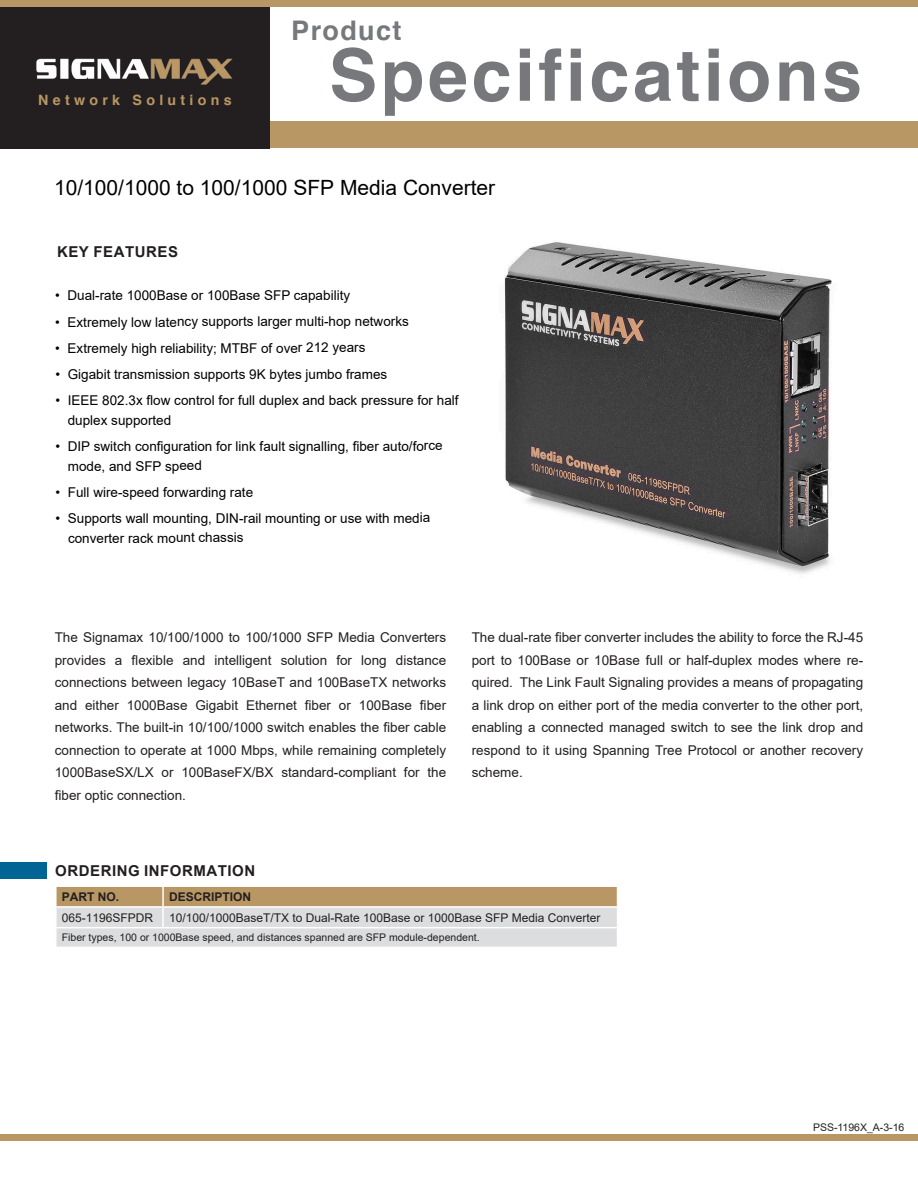
<style>
.page{position:relative;width:918px;height:1188px;background:#fff}
.page>*{position:absolute;margin:0;border:0;box-sizing:border-box;transform-origin:0 0}
.t1{font:700 72px "Helvetica";letter-spacing:.05em;color:#76787b}
.t2{font:700 27px "Helvetica";letter-spacing:.05em;color:#76787b}
.t3{font:21px "Arial";color:#000}
.t4{font:700 15px "Arial";letter-spacing:.035em;color:#231f20}
.t5{font:700 14.25px "Helvetica";letter-spacing:.3em;color:#b99764}
.t6{font:13.5px/22.5px "Arial";color:#231f20;text-align:justify}
.t7{font:13.5px/19.8px "Arial";letter-spacing:-.005em;color:#000}
.t8{font:12px "Arial";color:#231f20}
.t9{font:700 12px "Arial";color:#231f20}
.t10{font:10.5px "Arial";color:#231f20}
</style>
<div class="page">
<div style="left:0;top:0;width:918px;height:7px;background:#b99764"></div>
<div style="left:0;top:7px;width:270px;height:141px;background:#231f20"></div>
<div style="left:270px;top:122px;width:648px;height:26px;background:#b99764"></div>
<img style="left:37px;top:58px;width:196px;height:27px">
<div style="left:0;top:1134px;width:918px;height:7px;background:#b99764"></div>
<img style="left:504px;top:242px;width:328px;height:332px">
<div style="left:0;top:862px;width:47px;height:17px;background:#006494"></div>
<svg style="left:56px;top:886px;width:561px;height:61px;background:#d2c8b9"></svg>
<hr style="left:55px;top:906px;width:108px;height:2px;background:#fff">
<hr style="left:163px;top:906px;width:455px;height:2px;background:#fff">
<p class="t5" style="left:38px;top:91px;width:195px">Network Solutions</p>
<h2 class="t2" style="left:291px;top:14px;width:112px">Product</h2>
<h1 class="t1" style="left:329px;top:30px;width:535px">Specifications</h1>
<h3 class="t3" style="left:54px;top:173px;width:443px">10/100/1000 to 100/1000 SFP Media Converter</h3>
<p class="t4" style="left:57px;top:241px;width:123px">KEY FEATURES</p>
<p class="t7" style="left:55px;top:285px;width:296px">• Dual-rate 1000Base or 100Base SFP capability</p>
<p class="t7" style="left:55px;top:312px;width:355px">• Extremely low latency supports larger multi-hop networks</p>
<p class="t7" style="left:55px;top:338px;width:312px">• Extremely high reliability; MTBF of over 212 years</p>
<p class="t7" style="left:55px;top:364px;width:333px">• Gigabit transmission supports 9K bytes jumbo frames</p>
<p class="t7" style="left:68px;top:390px;width:392px;text-indent:-12px">• IEEE 802.3x flow control for full duplex and back pressure for half duplex supported</p>
<p class="t7" style="left:68px;top:436px;width:376px;text-indent:-12px">• DIP switch configuration for link fault signalling, fiber auto/force mode, and SFP speed</p>
<p class="t7" style="left:56px;top:482px;width:199px">• Full wire-speed forwarding rate</p>
<p class="t7" style="left:68px;top:508px;width:364px;text-indent:-12px">• Supports wall mounting, DIN-rail mounting or use with media converter rack mount chassis</p>
<p class="t6" style="left:55px;top:626px;width:393px">The Signamax 10/100/1000 to 100/1000 SFP Media Converters provides a flexible and intelligent solution for long distance connections between legacy 10BaseT and 100BaseTX networks and either 1000Base Gigabit Ethernet fiber or 100Base fiber networks. The built-in 10/100/1000 switch enables the fiber cable connection to operate at 1000 Mbps, while remaining completely 1000BaseSX/LX or 100BaseFX/BX standard-compliant for the fiber optic connection.</p>
<p class="t6" style="left:472px;top:626px;width:393px">The dual-rate fiber converter includes the ability to force the RJ-45 port to 100Base or 10Base full or half-duplex modes where re&shy;quired. The Link Fault Signaling provides a means of propagating a link drop on either port of the media converter to the other port, enabling a connected managed switch to see the link drop and respond to it using Spanning Tree Protocol or another recovery scheme.</p>
<p class="t4" style="left:55px;top:860px;width:201px">ORDERING INFORMATION</p>
<p class="t9" style="left:62px;top:888px;width:59px">PART NO.</p>
<p class="t9" style="left:169px;top:888px;width:84px">DESCRIPTION</p>
<p class="t8" style="left:62px;top:909px;width:93px">065-1196SFPDR</p>
<p class="t8" style="left:169px;top:909px;width:433px">10/100/1000BaseT/TX to Dual-Rate 100Base or 1000Base SFP Media Converter</p>
<p class="t10" style="left:62px;top:930px;width:419px">Fiber types, 100 or 1000Base speed, and distances spanned are SFP module-dependent.</p>
<p class="t10" style="left:813px;top:1120px;width:93px">PSS-1196X_A-3-16</p>
</div>
